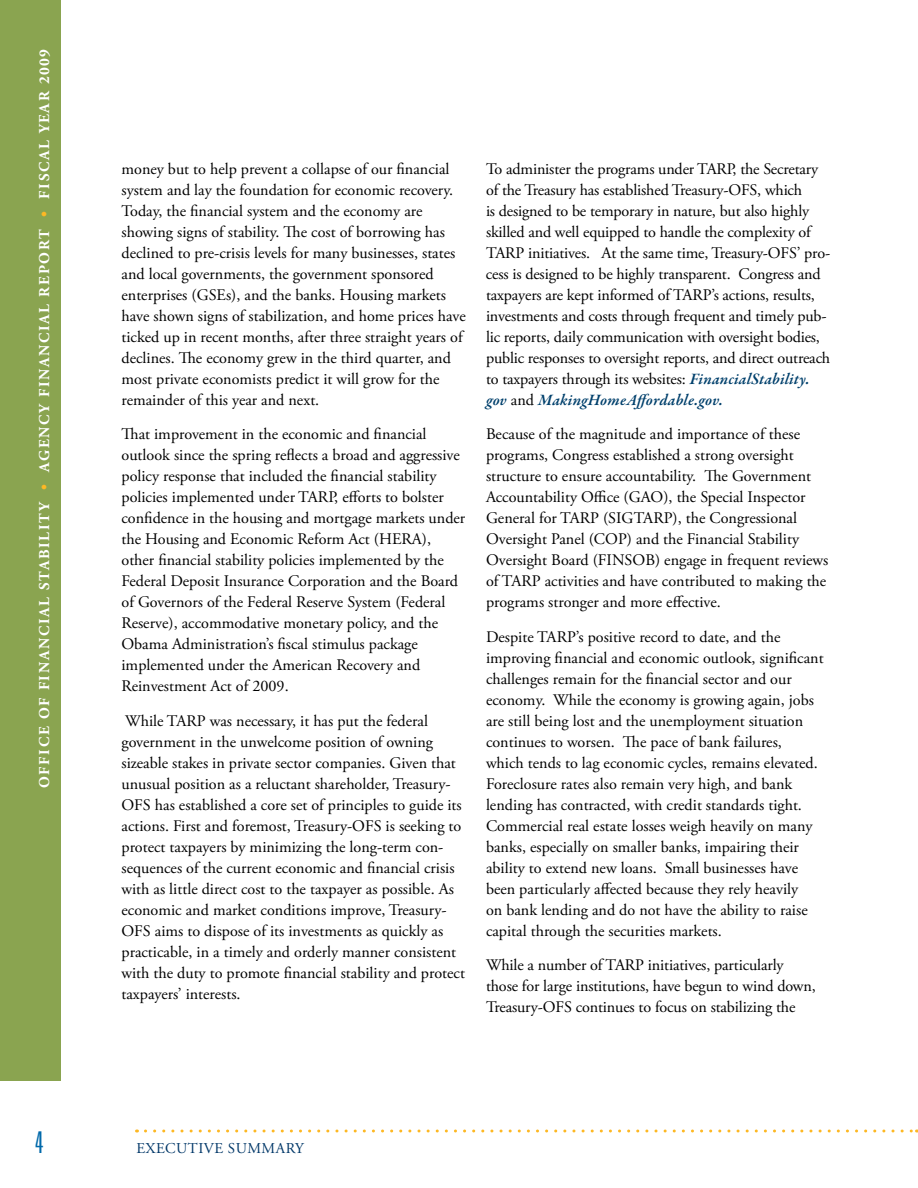
<style>
.page{position:relative;width:918px;height:1188px;background:#fff}
.page>*{position:absolute;margin:0;border:0;box-sizing:border-box;transform-origin:0 0}
.t1{font:300 ultra-condensed 30px "Univers";color:#0069aa}
.t2{font:16.2px/21px "Adobe Garamond Pro";color:#000}
.t3{font:italic 600 16.2px "Garamond Premr Pro";letter-spacing:.015em;color:#00406c}
.t4{font:700 15px "Adobe Garamond Pro";letter-spacing:.115em;color:#fff}
.t5{font:15px "Adobe Garamond Pro";letter-spacing:.035em;color:#003768}
.s1{font-family:"Garamond Premr Pro";font-weight:600;font-style:italic;color:#00406c}
.s2{font-family:"Adobe Garamond Pro";font-weight:400;font-style:normal;color:#000}
</style>
<div class="page">
<div style="left:0;top:0;width:61px;height:1080px;background:#8aa450"></div>
<svg style="left:145px;top:1130px;width:773px;height:3px"></svg>
<p class="t4" style="left:35px;top:199px;width:151px;rotate:-90deg">FISCAL YEAR 2009</p>
<p class="t4" style="left:35px;top:472px;width:244px;rotate:-90deg">AGENCY FINANCIAL REPORT</p>
<p class="t4" style="left:35px;top:788px;width:287px;rotate:-90deg">OFFICE OF FINANCIAL STABILITY</p>
<h1 class="t1" style="left:35px;top:1131px;width:10px">4</h1>
<p class="t2" style="left:122px;top:159px;width:346px">money but to help prevent a collapse of our financial system and lay the foundation for economic recovery.<br>Today, the financial system and the economy are showing signs of stability. The cost of borrowing has declined to pre-crisis levels for many businesses, states and local governments, the government sponsored enterprises (GSEs), and the banks. Housing markets have shown signs of stabilization, and home prices have ticked up in recent months, after three straight years of declines. The economy grew in the third quarter, and most private economists predict it will grow for the remainder of this year and next.</p>
<p class="t2" style="left:122px;top:425px;width:345px">That improvement in the economic and financial outlook since the spring reflects a broad and aggressive policy response that included the financial stability policies implemented under TARP, efforts to bolster confidence in the housing and mortgage markets under the Housing and Economic Reform Act (HERA), other financial stability policies implemented by the Federal Deposit Insurance Corporation and the Board of Governors of the Federal Reserve System (Federal Reserve), accommodative monetary policy, and the Obama Administration’s fiscal stimulus package implemented under the American Recovery and Reinvestment Act of 2009.</p>
<p class="t2" style="left:122px;top:711px;width:345px">While TARP was necessary, it has put the federal government in the unwelcome position of owning sizeable stakes in private sector companies. Given that unusual position as a reluctant shareholder, Treasury-OFS has established a core set of principles to guide its actions. First and foremost, Treasury-OFS is seeking to protect taxpayers by minimizing the long-term con&shy;sequences of the current economic and financial crisis with as little direct cost to the taxpayer as possible. As economic and market conditions improve, Treasury-OFS aims to dispose of its investments as quickly as practicable, in a timely and orderly manner consistent with the duty to promote financial stability and protect taxpayers’ interests.</p>
<p class="t2" style="left:486px;top:159px;width:346px">To administer the programs under TARP, the Secretary of the Treasury has established Treasury-OFS, which<br>is designed to be temporary in nature, but also highly skilled and well equipped to handle the complexity of TARP initiatives. At the same time, Treasury-OFS’ pro&shy;cess is designed to be highly transparent. Congress and taxpayers are kept informed of TARP’s actions, results, investments and costs through frequent and timely pub&shy;lic reports, daily communication with oversight bodies, public responses to oversight reports, and direct outreach to taxpayers through its websites: <span class="s1">FinancialStability.</span></p>
<p class="t3" style="left:486px;top:393px;width:239px">gov <span class="s2">and</span> MakingHomeAffordable.gov.</p>
<p class="t2" style="left:486px;top:425px;width:344px">Because of the magnitude and importance of these programs, Congress established a strong oversight structure to ensure accountability. The Government Accountability Office (GAO), the Special Inspector General for TARP (SIGTARP), the Congressional Oversight Panel (COP) and the Financial Stability Oversight Board (FINSOB) engage in frequent reviews of TARP activities and have contributed to making the programs stronger and more effective.</p>
<p class="t2" style="left:486px;top:627px;width:339px">Despite TARP’s positive record to date, and the improving financial and economic outlook, significant challenges remain for the financial sector and our economy. While the economy is growing again, jobs are still being lost and the unemployment situation continues to worsen. The pace of bank failures, which tends to lag economic cycles, remains elevated.<br>Foreclosure rates also remain very high, and bank lending has contracted, with credit standards tight.<br>Commercial real estate losses weigh heavily on many banks, especially on smaller banks, impairing their ability to extend new loans. Small businesses have been particularly affected because they rely heavily<br>on bank lending and do not have the ability to raise capital through the securities markets.</p>
<p class="t2" style="left:486px;top:956px;width:331px">While a number of TARP initiatives, particularly those for large institutions, have begun to wind down,<br>Treasury-OFS continues to focus on stabilizing the</p>
<p class="t5" style="left:137px;top:1142px;width:169px">EXECUTIVE SUMMARY</p>
</div>
